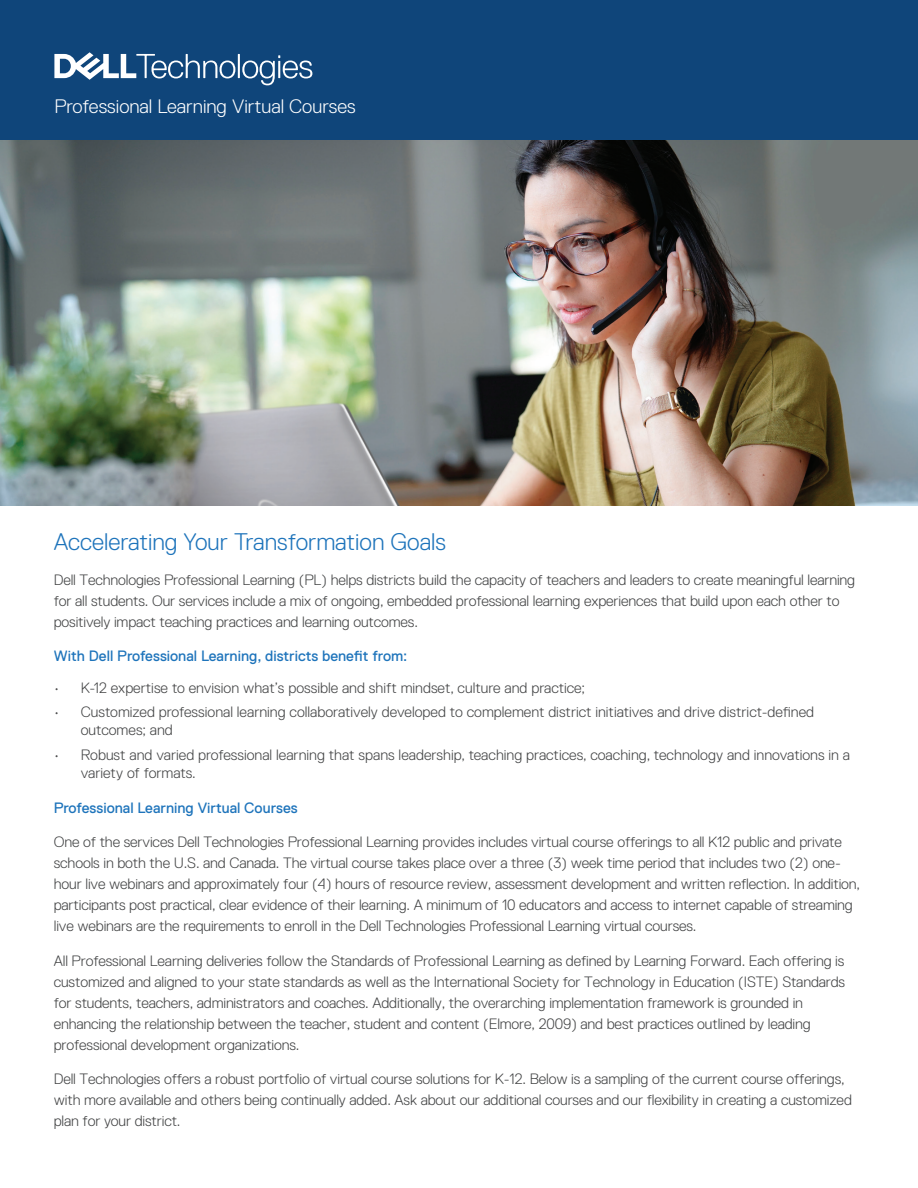
<style>
.page{position:relative;width:918px;height:1188px;background:#fff}
.page>*{position:absolute;margin:0;border:0;box-sizing:border-box;transform-origin:0 0}
.t1{font:300 24px "Dell Replica";color:#1e74bb}
.t2{font:300 19.5px "Dell Replica";color:#fff}
.t3{font:300 15px/21px "Replica";letter-spacing:-.01em;color:#434445}
.t4{font:300 15px/18px "Dell Replica";color:#434445}
.t5{font:15px "Dell Replica";color:#1e74bb}
</style>
<div class="page">
<div style="left:0;top:0;width:918px;height:141px;background:#0f457a"></div>
<svg style="left:54px;top:52px;width:258px;height:33px"></svg>
<img style="left:0;top:141px;width:918px;height:364px">
<h2 class="t2" style="left:54px;top:95px;width:303px">Professional Learning Virtual Courses</h2>
<h1 class="t1" style="left:54px;top:528px;width:394px">Accelerating Your Transformation Goals</h1>
<p class="t3" style="left:54px;top:569px;width:803px">Dell Technologies Professional Learning (PL) helps districts build the capacity of teachers and leaders to create meaningful learning for all students. Our services include a mix of ongoing, embedded professional learning experiences that build upon each other to positively impact teaching practices and learning outcomes.</p>
<p class="t5" style="left:54px;top:648px;width:355px">With Dell Professional Learning, districts benefit from:</p>
<p class="t4" style="left:54px;top:678px;width:533px">• K-12 expertise to envision what’s possible and shift mindset, culture and practice;</p>
<p class="t4" style="left:81px;top:703px;width:735px;text-indent:-27px">• Customized professional learning collaboratively developed to complement district initiatives and drive district-defined outcomes; and</p>
<p class="t4" style="left:81px;top:746px;width:771px;text-indent:-27px">• Robust and varied professional learning that spans leadership, teaching practices, coaching, technology and innovations in a variety of formats.</p>
<p class="t5" style="left:54px;top:799px;width:245px">Professional Learning Virtual Courses</p>
<p class="t3" style="left:54px;top:831px;width:808px">One of the services Dell Technologies Professional Learning provides includes virtual course offerings to all K12 public and private schools in both the U.S. and Canada. The virtual course takes place over a three (3) week time period that includes two (2) one&shy;hour live webinars and approximately four (4) hours of resource review, assessment development and written reflection. In addition, participants post practical, clear evidence of their learning. A minimum of 10 educators and access to internet capable of streaming live webinars are the requirements to enroll in the Dell Technologies Professional Learning virtual courses.</p>
<p class="t3" style="left:54px;top:950px;width:793px">All Professional Learning deliveries follow the Standards of Professional Learning as defined by Learning Forward. Each offering is customized and aligned to your state standards as well as the International Society for Technology in Education (ISTE) Standards for students, teachers, administrators and coaches. Additionally, the overarching implementation framework is grounded in enhancing the relationship between the teacher, student and content (Elmore, 2009) and best practices outlined by leading professional development organizations.</p>
<p class="t3" style="left:54px;top:1068px;width:800px">Dell Technologies offers a robust portfolio of virtual course solutions for K-12. Below is a sampling of the current course offerings, with more available and others being continually added. Ask about our additional courses and our flexibility in creating a customized plan for your district.</p>
</div>
